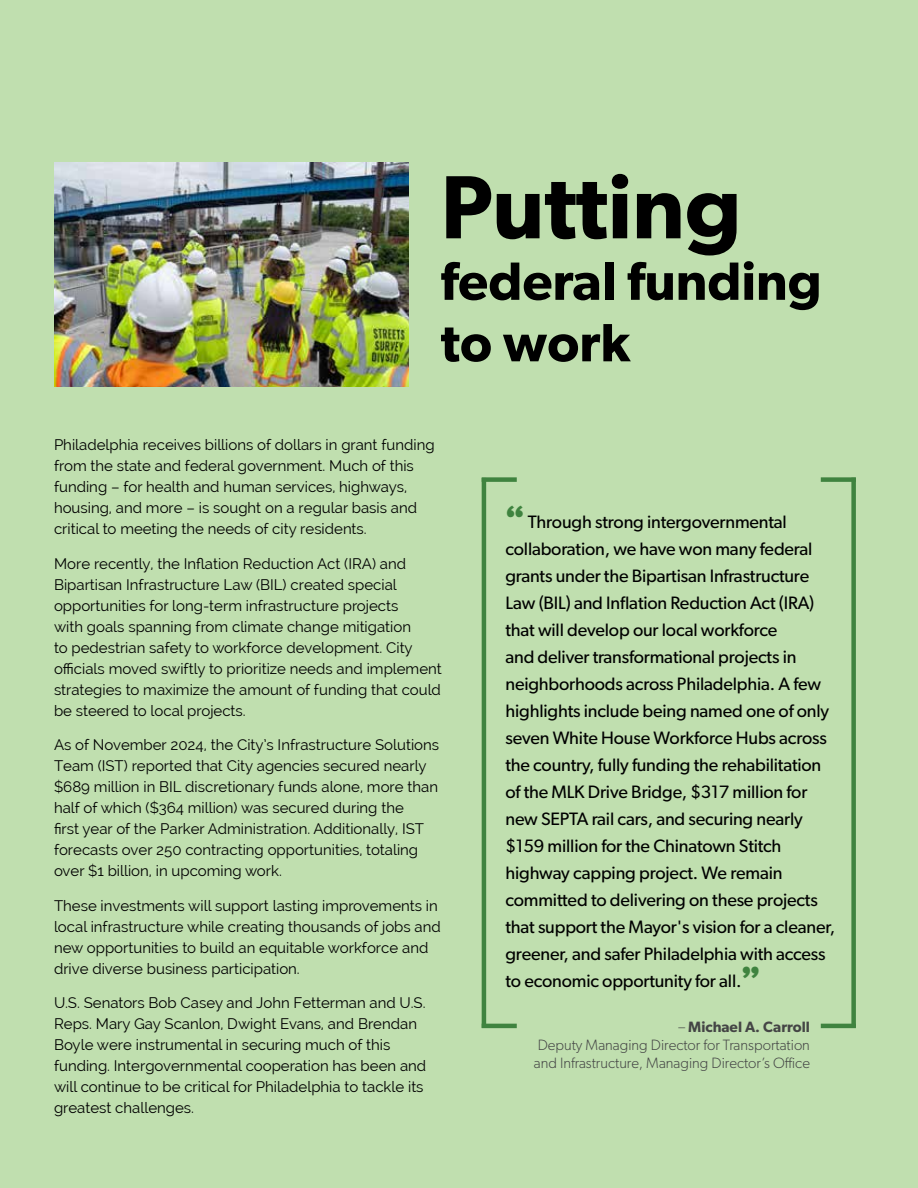
<style>
.page{position:relative;width:918px;height:1188px;background:#c0dfaf}
.page>*{position:absolute;margin:0;border:0;box-sizing:border-box;transform-origin:0 0}
.t1{font:600 90px "Gibson";color:#000}
.t2{font:600 54px/61.5px "Gibson";color:#000}
.t3{font:700 45px "Coquette";color:#3f833f}
.t4{font:18px/27px "Gibson";letter-spacing:-.01em;color:#000}
.t5{font:15px/21px "Raleway";color:#000}
.t6{font:300 15px/18px "Gibson";color:#444545;text-align:justify}
.s1{font-weight:600}
</style>
<div class="page">
<div style="left:482px;top:477px;width:35px;height:5px;background:#3f833f"></div>
<hr style="left:482px;top:1024px;width:35px;height:4px;background:#3f833f">
<hr style="left:482px;top:478px;width:4px;height:550px;background:#3f833f">
<hr style="left:821px;top:1024px;width:35px;height:4px;background:#3f833f">
<div style="left:821px;top:477px;width:35px;height:5px;background:#3f833f"></div>
<div style="left:851px;top:478px;width:5px;height:550px;background:#3f833f"></div>
<img style="left:54px;top:162px;width:354px;height:225px">
<h1 class="t1" style="left:441px;top:153px;width:302px">Putting</h1>
<h2 class="t2" style="left:441px;top:249px;width:383px">federal funding to work</h2>
<p class="t5" style="left:54px;top:435px;width:382px">Philadelphia receives billions of dollars in grant funding from the state and federal government. Much of this funding – for health and human services, highways, housing, and more – is sought on a regular basis and critical to meeting the needs of city residents.</p>
<p class="t5" style="left:54px;top:553px;width:389px">More recently, the Inflation Reduction Act (IRA) and Bipartisan Infrastructure Law (BIL) created special opportunities for long-term infrastructure projects<br>with goals spanning from climate change mitigation<br>to pedestrian safety to workforce development. City officials moved swiftly to prioritize needs and implement strategies to maximize the amount of funding that could be steered to local projects.</p>
<p class="t5" style="left:54px;top:735px;width:387px">As of November 2024, the City’s Infrastructure Solutions Team (IST) reported that City agencies secured nearly $689 million in BIL discretionary funds alone, more than half of which ($364 million) was secured during the<br>first year of the Parker Administration. Additionally, IST forecasts over 250 contracting opportunities, totaling over $1 billion, in upcoming work.</p>
<p class="t5" style="left:54px;top:895px;width:388px">These investments will support lasting improvements in local infrastructure while creating thousands of jobs and new opportunities to build an equitable workforce and drive diverse business participation.</p>
<p class="t5" style="left:54px;top:993px;width:374px">U.S. Senators Bob Casey and John Fetterman and U.S.<br>Reps. Mary Gay Scanlon, Dwight Evans, and Brendan Boyle were instrumental in securing much of this funding. Intergovernmental cooperation has been and will continue to be critical for Philadelphia to tackle its greatest challenges.</p>
<h3 class="t3" style="left:505px;top:495px;width:21px">“</h3>
<p class="t4" style="left:505px;top:508px;width:331px;text-indent:22px">Through strong intergovernmental collaboration, we have won many federal grants under the Bipartisan Infrastructure Law (BIL) and Inflation Reduction Act (IRA) that will develop our local workforce<br>and deliver transformational projects in neighborhoods across Philadelphia. A few highlights include being named one of only seven White House Workforce Hubs across the country, fully funding the rehabilitation of the MLK Drive Bridge, $317 million for new SEPTA rail cars, and securing nearly $159 million for the Chinatown Stitch highway capping project. We remain committed to delivering on these projects that support the Mayor's vision for a cleaner, greener, and safer Philadelphia with access to economic opportunity for all.</p>
<h3 class="t3" style="left:741px;top:955px;width:21px">”</h3>
<p class="t6" style="left:534px;top:1017px;width:278px;text-indent:145px">– <span class="s1">Michael A. Carroll </span>Deputy Managing Director for Transportation and Infrastructure, Managing Director’s Office</p>
</div>
